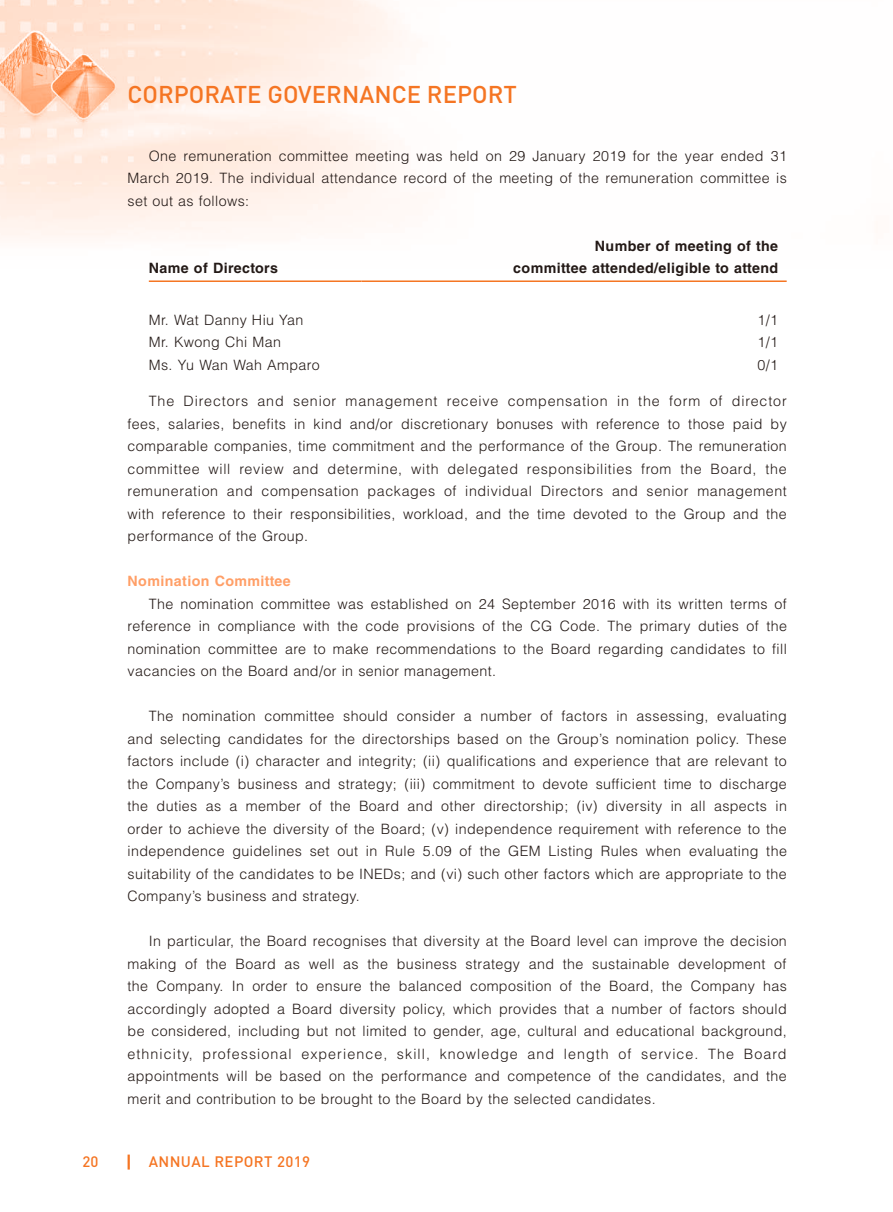
<style>
.page{position:relative;width:893px;height:1212px;background:#fff}
.page>*{position:absolute;margin:0;border:0;box-sizing:border-box;transform-origin:0 0}
.t1{font:500 24px "DIN Pro";color:#f57523}
.t2{font:500 15px "DIN Pro";letter-spacing:.025em;color:#f57523}
.t3{font:300 14.25px/22.5px "Helvetica LT Std";letter-spacing:.03em;color:#231916;text-align:justify}
.t4{font:700 14.25px/22.5px "Helvetica LT Std";letter-spacing:.03em;color:#231916;text-align:right}
.t5{font:700 14.25px "Helvetica LT Std";letter-spacing:.03em;color:#ff9f67}
</style>
<div class="page">
<img style="left:0;top:0;width:402px;height:239px">
<svg style="left:128px;top:1154px;width:2px;height:15px"></svg>
<hr style="left:149px;top:280px;width:212px;height:2px;background:#f57523">
<hr style="left:361px;top:280px;width:426px;height:2px;background:#f57523">
<h1 class="t1" style="left:128px;top:78px;width:391px">CORPORATE GOVERNANCE REPORT</h1>
<p class="t3" style="left:128px;top:144px;width:661px;text-indent:21px">One remuneration committee meeting was held on 29 January 2019 for the year ended 31<br>March 2019. The individual attendance record of the meeting of the remuneration committee is set out as follows:</p>
<p class="t4" style="left:149px;top:257px;width:131px">Name of Directors</p>
<p class="t4" style="left:513px;top:234px;width:266px">Number of meeting of the<br>committee attended/eligible to attend</p>
<p class="t3" style="left:149px;top:308px;width:156px">Mr. Wat Danny Hiu Yan</p>
<p class="t3" style="left:758px;top:308px;width:22px">1/1</p>
<p class="t3" style="left:149px;top:331px;width:134px">Mr. Kwong Chi Man</p>
<p class="t3" style="left:758px;top:331px;width:22px">1/1</p>
<p class="t3" style="left:149px;top:353px;width:172px">Ms. Yu Wan Wah Amparo</p>
<p class="t3" style="left:758px;top:353px;width:22px">0/1</p>
<p class="t3" style="left:128px;top:390px;width:661px;text-indent:21px">The Directors and senior management receive compensation in the form of director fees, salaries, benefits in kind and/or discretionary bonuses with reference to those paid by comparable companies, time commitment and the performance of the Group. The remuneration committee will review and determine, with delegated responsibilities from the Board, the remuneration and compensation packages of individual Directors and senior management with reference to their responsibilities, workload, and the time devoted to the Group and the performance of the Group.</p>
<p class="t5" style="left:128px;top:573px;width:165px">Nomination Committee</p>
<p class="t3" style="left:128px;top:592px;width:661px;text-indent:21px">The nomination committee was established on 24 September 2016 with its written terms of reference in compliance with the code provisions of the CG Code. The primary duties of the nomination committee are to make recommendations to the Board regarding candidates to fill vacancies on the Board and/or in senior management.</p>
<p class="t3" style="left:128px;top:705px;width:661px;text-indent:21px">The nomination committee should consider a number of factors in assessing, evaluating and selecting candidates for the directorships based on the Group’s nomination policy. These factors include (i) character and integrity; (ii) qualifications and experience that are relevant to the Company’s business and strategy; (iii) commitment to devote sufficient time to discharge the duties as a member of the Board and other directorship; (iv) diversity in all aspects in order to achieve the diversity of the Board; (v) independence requirement with reference to the independence guidelines set out in Rule 5.09 of the GEM Listing Rules when evaluating the suitability of the candidates to be INEDs; and (vi) such other factors which are appropriate to the Company’s business and strategy.</p>
<p class="t3" style="left:128px;top:930px;width:661px;text-indent:21px">In particular, the Board recognises that diversity at the Board level can improve the decision making of the Board as well as the business strategy and the sustainable development of the Company. In order to ensure the balanced composition of the Board, the Company has accordingly adopted a Board diversity policy, which provides that a number of factors should be considered, including but not limited to gender, age, cultural and educational background, ethnicity, professional experience, skill, knowledge and length of service. The Board appointments will be based on the performance and competence of the candidates, and the merit and contribution to be brought to the Board by the selected candidates.</p>
<p class="t2" style="left:82px;top:1152px;width:17px">20</p>
<p class="t2" style="left:149px;top:1152px;width:163px">ANNUAL REPORT 2019</p>
</div>
